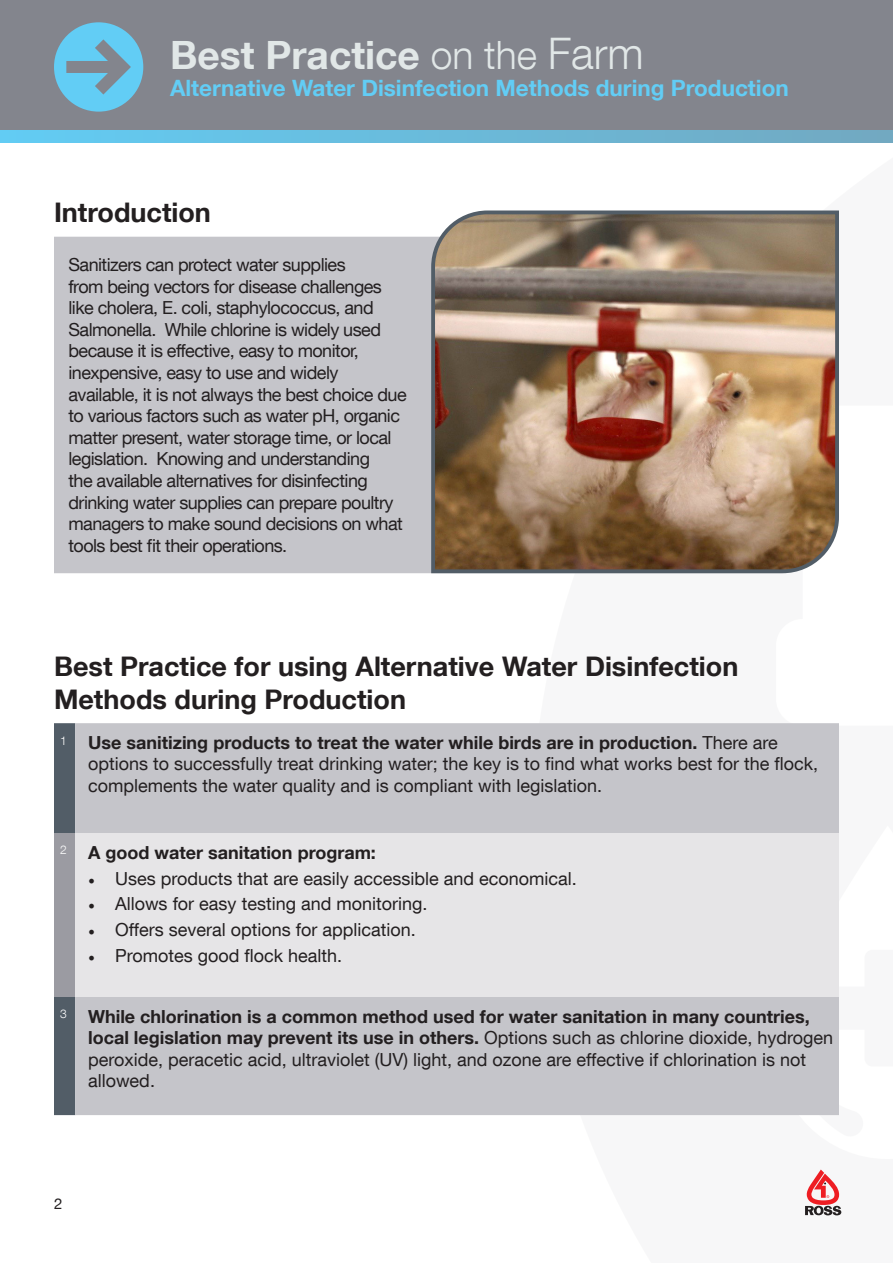
<style>
.page{position:relative;width:893px;height:1263px;background:#fff}
.page>*{position:absolute;margin:0;border:0;box-sizing:border-box;transform-origin:0 0}
.t1{font:700 39px "Helvetica Neue LT Com";color:#e1e7e7}
.t2{font:700 27px/32.4px "Helvetica Neue LT Com";color:#231f20}
.t3{font:700 22.5px "Helvetica Neue LT Com";color:#62cdf5}
.t4{font:18px/21.6px "Helvetica Neue LT Com";color:#231f20}
.t5{font:18px/21.6px "Helvetica Neue LT Com";letter-spacing:-.03em;color:#231f20}
.t6{font:700 18px "Helvetica Neue LT Com";color:#231f20}
.t7{font:15px "Helvetica Neue LT Com";color:#231f20}
.s1{font-weight:300}
.s2{font-weight:300;font-size:43.5px}
.s3{font-weight:700}
.s4{font-family:"Minion Pro"}
</style>
<div class="page">
<svg style="left:805px;top:1169px;width:36px;height:46px"></svg>
<div style="left:54px;top:237px;width:375px;height:336px;background:#c5c5ca"></div>
<div style="left:0;top:0;width:893px;height:143px;background:#83858d"></div>
<div style="left:54px;top:22px;width:89px;height:90px;background:#62cdf5;border-radius:50%"></div>
<svg style="left:95px;top:27px;width:44px;height:80px"></svg>
<div style="left:66px;top:61px;width:52px;height:12px;background:#83858d"></div>
<svg style="left:0;top:131px;width:893px;height:12px"></svg>
<div style="left:54px;top:723px;width:21px;height:392px;background:#525d67"></div>
<div style="left:75px;top:723px;width:764px;height:392px;background:#c5c5ca"></div>
<div style="left:54px;top:833px;width:21px;height:164px;background:#9b9ba2"></div>
<div style="left:75px;top:833px;width:764px;height:164px;background:#e6e5e7"></div>
<img style="left:429px;top:210px;width:410px;height:364px">
<h1 class="t1" style="left:170px;top:30px;width:475px">Best Practice <span class="s1">on the</span> <span class="s2">Farm</span></h1>
<p class="t3" style="left:170px;top:74px;width:620px">Alternative Water Disinfection Methods during Production</p>
<h2 class="t2" style="left:54px;top:195px;width:158px">Introduction</h2>
<p class="t5" style="left:68px;top:253px;width:340px">Sanitizers can protect water supplies<br>from being vectors for disease challenges like cholera, E. coli, staphylococcus, and Salmonella. While chlorine is widely used because it is effective, easy to monitor, inexpensive, easy to use and widely available, it is not always the best choice due to various factors such as water pH, organic matter present, water storage time, or local legislation. Knowing and understanding<br>the available alternatives for disinfecting drinking water supplies can prepare poultry managers to make sound decisions on what tools best fit their operations.</p>
<h2 class="t2" style="left:54px;top:650px;width:686px">Best Practice for using Alternative Water Disinfection<br>Methods during Production</h2>
<p class="t4" style="left:88px;top:731px;width:732px;text-indent:-28px"><sup>1</sup> <span class="s3">Use sanitizing products to treat the water while birds are in production.</span> There are options to successfully treat drinking water; the key is to find what works best for the flock, complements the water quality and is compliant with legislation.</p>
<p class="t6" style="left:60px;top:841px;width:317px"><sup>2</sup> A good water sanitation program:</p>
<p class="t4" style="left:88px;top:867px;width:490px"><span class="s4">•</span> Uses products that are easily accessible and economical.</p>
<p class="t4" style="left:88px;top:893px;width:341px"><span class="s4">•</span> Allows for easy testing and monitoring.</p>
<p class="t4" style="left:88px;top:918px;width:329px"><span class="s4">•</span> Offers several options for application.</p>
<p class="t4" style="left:88px;top:944px;width:256px"><span class="s4">•</span> Promotes good flock health.</p>
<p class="t4" style="left:88px;top:1005px;width:746px;text-indent:-28px"><sup>3</sup> <span class="s3">While chlorination is a common method used for water sanitation in many countries, local legislation may prevent its use in others.</span> Options such as chlorine dioxide, hydrogen peroxide, peracetic acid, ultraviolet (UV) light, and ozone are effective if chlorination is not allowed.</p>
<p class="t7" style="left:54px;top:1194px;width:10px">2</p>
</div>
